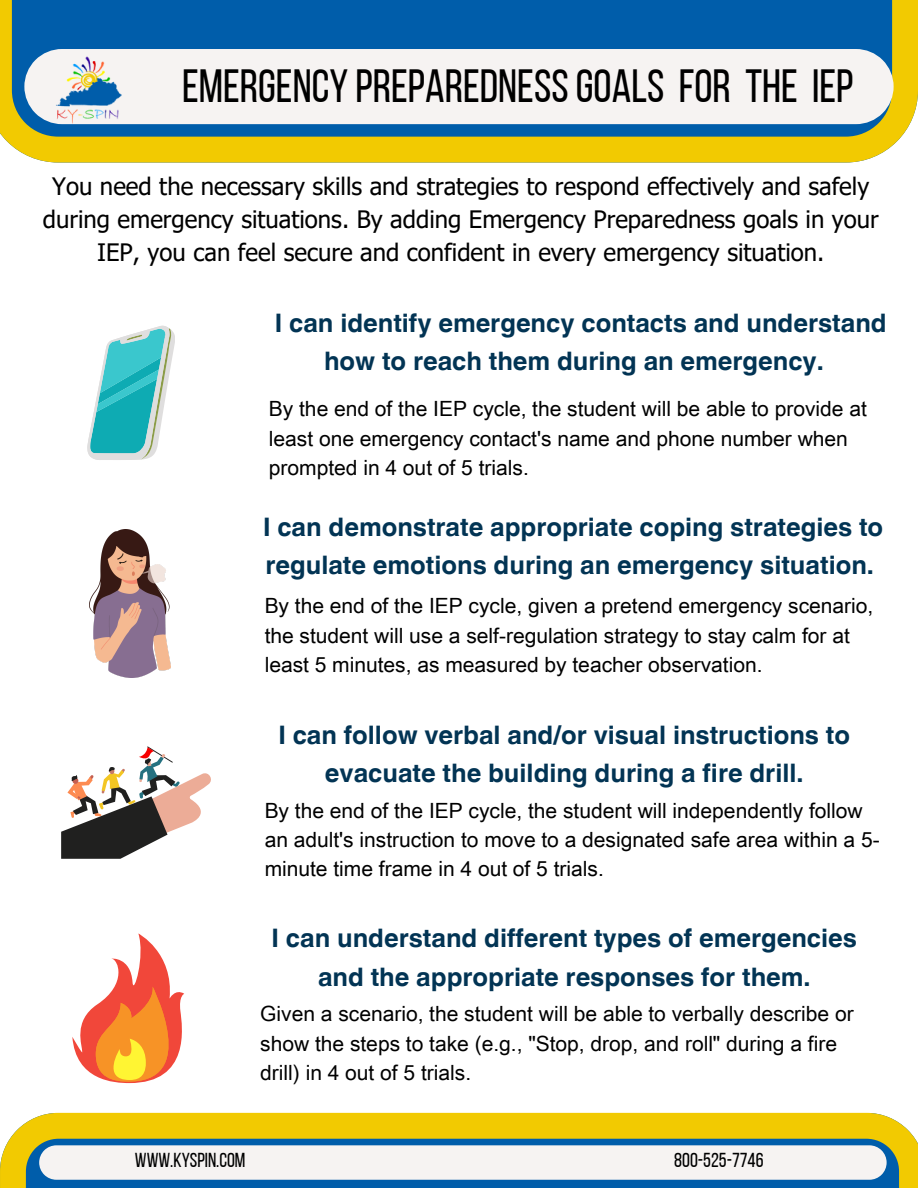
<style>
.page{position:relative;width:918px;height:1188px;background:#fff}
.page>*{position:absolute;margin:0;border:0;box-sizing:border-box;transform-origin:0 0}
.t1{font:46.5px "Bebas Neue";color:#000}
.t2{font:700 25.5px/38.2px "Helvetica World";color:#023454;text-align:center}
.t3{font:24px/32.7px "Tahoma";color:#000;text-align:center}
.t4{font:21px/29.2px "Arial Unicode MS";color:#000}
.t5{font:20.25px "Bebas Neue";color:#000}
</style>
<div class="page">
<svg style="left:0;top:0;width:918px;height:162px;background:#558473"></svg>
<div style="left:24px;top:49px;width:870px;height:75px;background:#f6f3f2"></div>
<img style="left:48px;top:46px;width:83px;height:92px">
<svg style="left:0;top:1113px;width:918px;height:75px;background:#a2a740"></svg>
<div style="left:39px;top:1145px;width:848px;height:35px;background:#f6f3f2"></div>
<img style="left:89px;top:530px;width:81px;height:147px">
<svg style="left:61px;top:746px;width:150px;height:113px"></svg>
<svg style="left:72px;top:933px;width:112px;height:151px"></svg>
<svg style="left:87px;top:326px;width:88px;height:134px"></svg>
<p class="t1" style="left:182px;top:67px;width:673px">EMERGENCY PREPAREDNESS GOALS FOR THE IEP</p>
<h1 class="t3" style="left:43px;top:169px;width:838px">You need the necessary skills and strategies to respond effectively and safely during emergency situations. By adding Emergency Preparedness goals in your<br>IEP, you can feel secure and confident in every emergency situation.</h1>
<h3 class="t2" style="left:275px;top:301px;width:613px">I can identify emergency contacts and understand how to reach them during an emergency.</h3>
<p class="t4" style="left:269px;top:393px;width:600px">By the end of the IEP cycle, the student will be able to provide at least one emergency contact's name and phone number when prompted in 4 out of 5 trials.</p>
<h2 class="t2" style="left:263px;top:505px;width:622px;text-align:left">I can demonstrate appropriate coping strategies to regulate emotions during an emergency situation.</h2>
<p class="t4" style="left:265px;top:590px;width:610px">By the end of the IEP cycle, given a pretend emergency scenario, the student will use a self-regulation strategy to stay calm for at least 5 minutes, as measured by teacher observation.</p>
<p class="t2" style="left:278px;top:713px;width:573px">I can follow verbal and/or visual instructions to evacuate the building during a fire drill.</p>
<h2 class="t4" style="left:265px;top:795px;width:616px">By the end of the IEP cycle, the student will independently follow an adult's instruction to move to a designated safe area within a 5- minute time frame in 4 out of 5 trials.</h2>
<p class="t2" style="left:272px;top:917px;width:587px">I can understand different types of emergencies and the appropriate responses for them.</p>
<p class="t4" style="left:260px;top:998px;width:595px">Given a scenario, the student will be able to verbally describe or show the steps to take (e.g., "Stop, drop, and roll" during a fire drill) in 4 out of 5 trials.</p>
<h2 class="t5" style="left:135px;top:1152px;width:112px">WWW.KYSPIN.COM</h2>
<h2 class="t5" style="left:674px;top:1152px;width:91px">800-525-7746</h2>
</div>
